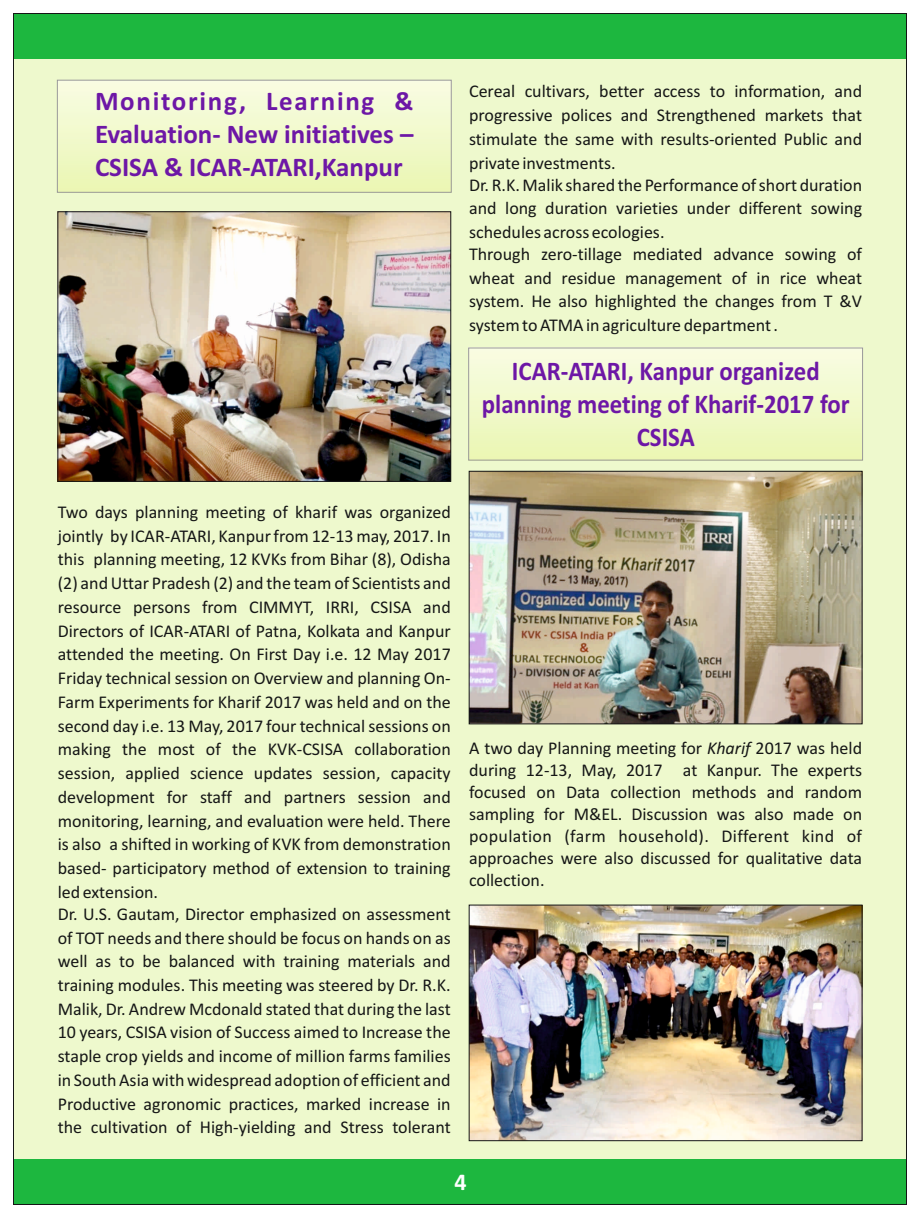
<style>
.page{position:relative;width:920px;height:1218px;background:#fff}
.page>*{position:absolute;margin:0;border:0;box-sizing:border-box;transform-origin:0 0}
.t1{font:700 27px/33px "Calibri";color:#6d17a6;text-align:justify}
.t2{font:700 27px/33px "Calibri";color:#6d17a6;text-align:center;scale:.92 1}
.t3{font:700 24px "Calibri";color:#fff}
.t4{font:18px/23.7px "Calibri";color:#151616;text-align:justify}
.s1{font-style:italic}
</style>
<div class="page">
<div style="left:14px;top:14px;width:892px;height:1190px;background:#eef9cd"></div>
<div style="left:14px;top:14px;width:892px;height:44px;background:#1db73f"></div>
<div style="left:14px;top:1159px;width:892px;height:45px;background:#1db73f"></div>
<img style="left:59px;top:82px;width:391px;height:109px">
<div style="left:57px;top:80px;width:395px;height:113px;border:1px solid #999"></div>
<img style="left:59px;top:213px;width:390px;height:267px">
<div style="left:57px;top:211px;width:394px;height:271px;border:1px solid #151616"></div>
<img style="left:471px;top:473px;width:389px;height:249px">
<div style="left:469px;top:471px;width:393px;height:253px;border:1px solid #151616"></div>
<img style="left:471px;top:906px;width:389px;height:233px">
<div style="left:469px;top:904px;width:393px;height:237px;border:1px solid #151616"></div>
<img style="left:470px;top:349px;width:391px;height:109px">
<div style="left:468px;top:347px;width:395px;height:113px;border:1px solid #999"></div>
<h1 class="t1" style="left:95px;top:87px;width:320px">Monitoring, Learning &amp; Evaluation- New initiatives – CSISA &amp; ICAR-ATARI,Kanpur</h1>
<p class="t4" style="left:469px;top:81px;width:395px">Cereal cultivars, better access to information, and progressive polices and Strengthened markets that stimulate the same with results-oriented Public and private investments.</p>
<p class="t4" style="left:469px;top:174px;width:395px">Dr. R.K. Malik shared the Performance of short duration and long duration varieties under different sowing schedules across ecologies.</p>
<p class="t4" style="left:469px;top:244px;width:395px">Through zero-tillage mediated advance sowing of wheat and residue management of in rice wheat system. He also highlighted the changes from T &amp;V system to ATMA in agriculture department .</p>
<h1 class="t2" style="left:482px;top:357px;width:401px">ICAR-ATARI, Kanpur organized planning meeting of Kharif-2017 for<br>CSISA</h1>
<p class="t4" style="left:58px;top:501px;width:395px">Two days planning meeting of kharif was organized jointly by ICAR-ATARI, Kanpur from 12-13 may, 2017. In this planning meeting, 12 KVKs from Bihar (8), Odisha (2) and Uttar Pradesh (2) and the team of Scientists and resource persons from CIMMYT, IRRI, CSISA and Directors of ICAR-ATARI of Patna, Kolkata and Kanpur attended the meeting. On First Day i.e. 12 May 2017<br>Friday technical session on Overview and planning On-Farm Experiments for Kharif 2017 was held and on the second day i.e. 13 May, 2017 four technical sessions on making the most of the KVK-CSISA collaboration session, applied science updates session, capacity development for staff and partners session and monitoring, learning, and evaluation were held. There is also a shifted in working of KVK from demonstration based- participatory method of extension to training led extension.</p>
<p class="t4" style="left:58px;top:903px;width:395px">Dr. U.S. Gautam, Director emphasized on assessment of TOT needs and there should be focus on hands on as well as to be balanced with training materials and training modules. This meeting was steered by Dr. R.K.<br>Malik, Dr. Andrew Mcdonald stated that during the last 10 years, CSISA vision of Success aimed to Increase the staple crop yields and income of million farms families in South Asia with widespread adoption of efficient and Productive agronomic practices, marked increase in the cultivation of High-yielding and Stress tolerant</p>
<p class="t4" style="left:469px;top:738px;width:395px;line-height:21.9px">A two day Planning meeting for <span class="s1">Kharif</span> 2017 was held during 12-13, May, 2017 at Kanpur. The experts focused on Data collection methods and random sampling for M&amp;EL. Discussion was also made on population (farm household). Different kind of approaches were also discussed for qualitative data collection.</p>
<h2 class="t3" style="left:454px;top:1171px;width:14px">4</h2>
</div>
